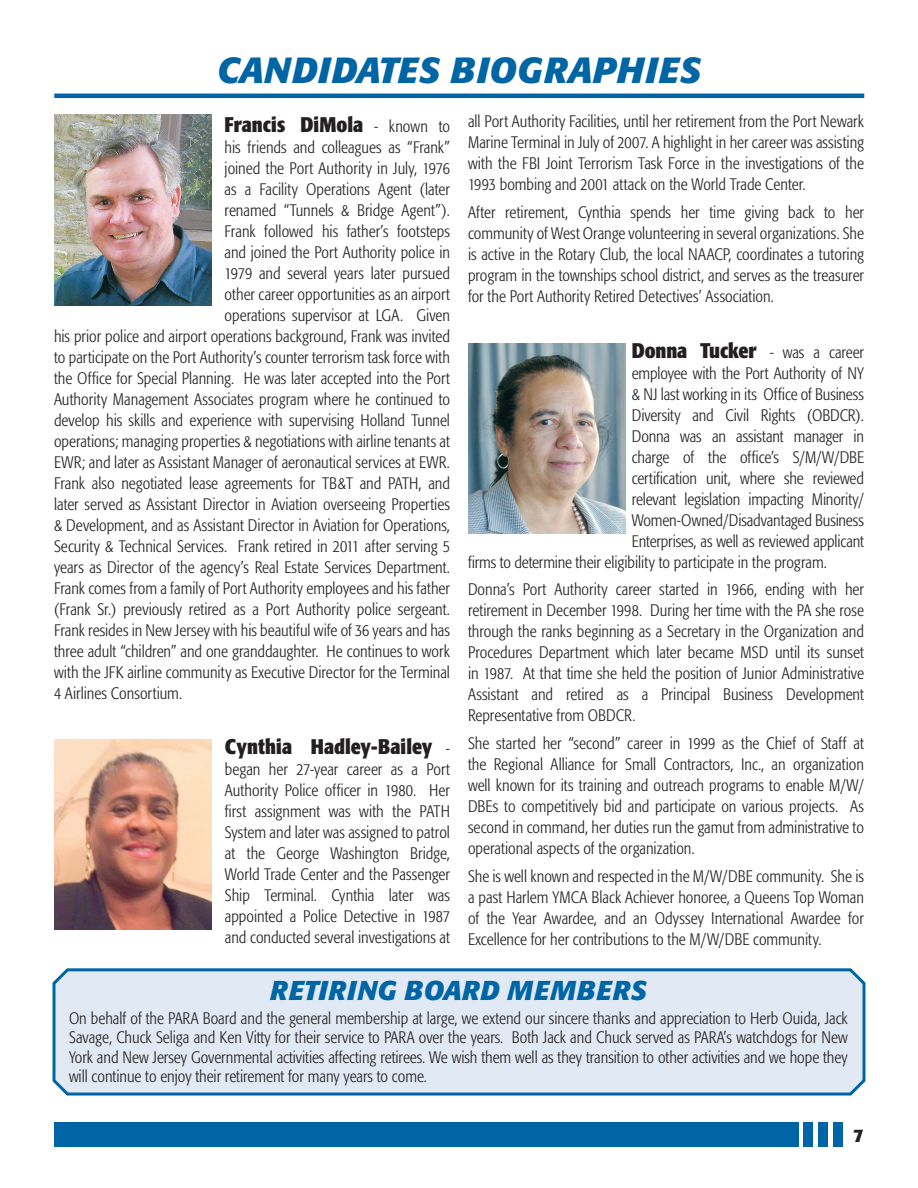
<style>
.page{position:relative;width:918px;height:1188px;background:#fff}
.page>*{position:absolute;margin:0;border:0;box-sizing:border-box;transform-origin:0 0}
.t1{font:italic 700 36px "Formata";letter-spacing:.02em;color:#0065a4}
.t2{font:italic 700 27px "Formata";letter-spacing:.04em;color:#0065a4}
.t3{font:700 condensed 21px "Formata";color:#231f20}
.t4{font:700 18px "Formata";color:#231f20}
.t5{font:300 condensed 16.5px/21px "Formata";color:#231f20;text-align:justify}
.s1{font-weight:300;font-size:16.5px}
</style>
<div class="page">
<div style="left:804px;top:1122px;width:9px;height:25px;background:#0065a4"></div>
<div style="left:818px;top:1122px;width:10px;height:25px;background:#0065a4"></div>
<div style="left:833px;top:1122px;width:10px;height:25px;background:#0065a4"></div>
<div style="left:54px;top:1122px;width:745px;height:25px;background:#0065a4"></div>
<svg style="left:52px;top:968px;width:814px;height:128px;background:#d5e3ef"></svg>
<img style="left:468px;top:343px;width:157px;height:191px">
<img style="left:54px;top:740px;width:157px;height:190px">
<img style="left:54px;top:115px;width:157px;height:190px">
<hr style="left:54px;top:94px;width:810px;height:4px;background:#0065a4">
<p class="t1" style="left:217px;top:47px;width:485px">CANDIDATES BIOGRAPHIES</p>
<p class="t5" style="left:468px;top:111px;width:398px">all Port Authority Facilities, until her retirement from the Port Newark Marine Terminal in July of 2007. A highlight in her career was assisting with the FBI Joint Terrorism Task Force in the investigations of the 1993 bombing and 2001 attack on the World Trade Center.</p>
<p class="t5" style="left:468px;top:202px;width:398px">After retirement, Cynthia spends her time giving back to her community of West Orange volunteering in several organizations. She is active in the Rotary Club, the local NAACP, coordinates a tutoring program in the townships school district, and serves as the treasurer for the Port Authority Retired Detectives’ Association.</p>
<p class="t3" style="left:632px;top:337px;width:234px">Donna Tucker <span class="s1">- was a career</span></p>
<p class="t5" style="left:632px;top:362px;width:234px">employee with the Port Authority of NY</p>
<p class="t5" style="left:632px;top:383px;width:234px">&amp; NJ last working in its Office of Business</p>
<p class="t5" style="left:632px;top:404px;width:234px">Diversity and Civil Rights (OBDCR).</p>
<p class="t5" style="left:632px;top:425px;width:234px">Donna was an assistant manager in</p>
<p class="t5" style="left:632px;top:446px;width:234px">charge of the office’s S/M/W/DBE</p>
<p class="t5" style="left:632px;top:467px;width:234px">certification unit, where she reviewed</p>
<p class="t5" style="left:632px;top:488px;width:234px">relevant legislation impacting Minority/</p>
<p class="t5" style="left:632px;top:509px;width:234px">Women-Owned/Disadvantaged Business</p>
<p class="t5" style="left:632px;top:530px;width:234px">Enterprises, as well as reviewed applicant</p>
<p class="t5" style="left:468px;top:551px;width:360px">firms to determine their eligibility to participate in the program.</p>
<p class="t5" style="left:468px;top:579px;width:398px">Donna’s Port Authority career started in 1966, ending with her retirement in December 1998. During her time with the PA she rose through the ranks beginning as a Secretary in the Organization and Procedures Department which later became MSD until its sunset in 1987. At that time she held the position of Junior Administrative Assistant and retired as a Principal Business Development Representative from OBDCR.</p>
<p class="t5" style="left:468px;top:733px;width:398px">She started her “second” career in 1999 as the Chief of Staff at the Regional Alliance for Small Contractors, Inc., an organization well known for its training and outreach programs to enable M/W/ DBEs to competitively bid and participate on various projects. As second in command, her duties run the gamut from administrative to operational aspects of the organization.</p>
<p class="t5" style="left:468px;top:866px;width:398px">She is well known and respected in the M/W/DBE community. She is a past Harlem YMCA Black Achiever honoree, a Queens Top Woman of the Year Awardee, and an Odyssey International Awardee for Excellence for her contributions to the M/W/DBE community.</p>
<p class="t2" style="left:270px;top:973px;width:378px">RETIRING BOARD MEMBERS</p>
<p class="t5" style="left:69px;top:1008px;width:780px;line-height:19.5px">On behalf of the PARA Board and the general membership at large, we extend our sincere thanks and appreciation to Herb Ouida, Jack Savage, Chuck Seliga and Ken Vitty for their service to PARA over the years. Both Jack and Chuck served as PARA’s watchdogs for New York and New Jersey Governmental activities affecting retirees. We wish them well as they transition to other activities and we hope they will continue to enjoy their retirement for many years to come.</p>
<p class="t3" style="left:225px;top:111px;width:227px">Francis DiMola <span class="s1">- known to</span></p>
<p class="t5" style="left:225px;top:137px;width:227px">his friends and colleagues as “Frank”</p>
<p class="t5" style="left:225px;top:158px;width:227px">joined the Port Authority in July, 1976</p>
<p class="t5" style="left:225px;top:179px;width:227px">as a Facility Operations Agent (later</p>
<p class="t5" style="left:225px;top:200px;width:227px">renamed “Tunnels &amp; Bridge Agent”).</p>
<p class="t5" style="left:225px;top:221px;width:227px">Frank followed his father’s footsteps</p>
<p class="t5" style="left:225px;top:242px;width:227px">and joined the Port Authority police in</p>
<p class="t5" style="left:225px;top:263px;width:227px">1979 and several years later pursued</p>
<p class="t5" style="left:225px;top:284px;width:227px">other career opportunities as an airport</p>
<p class="t5" style="left:225px;top:305px;width:227px">operations supervisor at LGA. Given</p>
<p class="t5" style="left:54px;top:326px;width:398px">his prior police and airport operations background, Frank was invited</p>
<p class="t5" style="left:54px;top:347px;width:398px">to participate on the Port Authority’s counter terrorism task force with</p>
<p class="t5" style="left:54px;top:368px;width:398px">the Office for Special Planning. He was later accepted into the Port</p>
<p class="t5" style="left:54px;top:389px;width:398px">Authority Management Associates program where he continued to</p>
<p class="t5" style="left:54px;top:410px;width:398px">develop his skills and experience with supervising Holland Tunnel</p>
<p class="t5" style="left:54px;top:431px;width:397px">operations; managing properties &amp; negotiations with airline tenants at</p>
<p class="t5" style="left:54px;top:452px;width:397px">EWR; and later as Assistant Manager of aeronautical services at EWR.</p>
<p class="t5" style="left:54px;top:473px;width:398px">Frank also negotiated lease agreements for TB&amp;T and PATH, and</p>
<p class="t5" style="left:54px;top:494px;width:398px">later served as Assistant Director in Aviation overseeing Properties</p>
<p class="t5" style="left:54px;top:515px;width:398px">&amp; Development, and as Assistant Director in Aviation for Operations,</p>
<p class="t5" style="left:54px;top:536px;width:398px">Security &amp; Technical Services. Frank retired in 2011 after serving 5</p>
<p class="t5" style="left:54px;top:557px;width:398px">years as Director of the agency’s Real Estate Services Department.</p>
<p class="t5" style="left:54px;top:578px;width:397px">Frank comes from a family of Port Authority employees and his father</p>
<p class="t5" style="left:54px;top:599px;width:397px">(Frank Sr.) previously retired as a Port Authority police sergeant.</p>
<p class="t5" style="left:54px;top:620px;width:398px">Frank resides in New Jersey with his beautiful wife of 36 years and has</p>
<p class="t5" style="left:54px;top:641px;width:397px">three adult “children” and one granddaughter. He continues to work</p>
<p class="t5" style="left:54px;top:662px;width:398px">with the JFK airline community as Executive Director for the Terminal</p>
<p class="t5" style="left:54px;top:683px;width:130px">4 Airlines Consortium.</p>
<p class="t3" style="left:225px;top:734px;width:227px">Cynthia Hadley-Bailey <span class="s1">-</span></p>
<p class="t5" style="left:225px;top:759px;width:227px">began her 27-year career as a Port Authority Police officer in 1980. Her first assignment was with the PATH System and later was assigned to patrol at the George Washington Bridge, World Trade Center and the Passenger Ship Terminal. Cynthia later was appointed a Police Detective in 1987 and conducted several investigations at</p>
<p class="t4" style="left:853px;top:1124px;width:12px">7</p>
</div>
